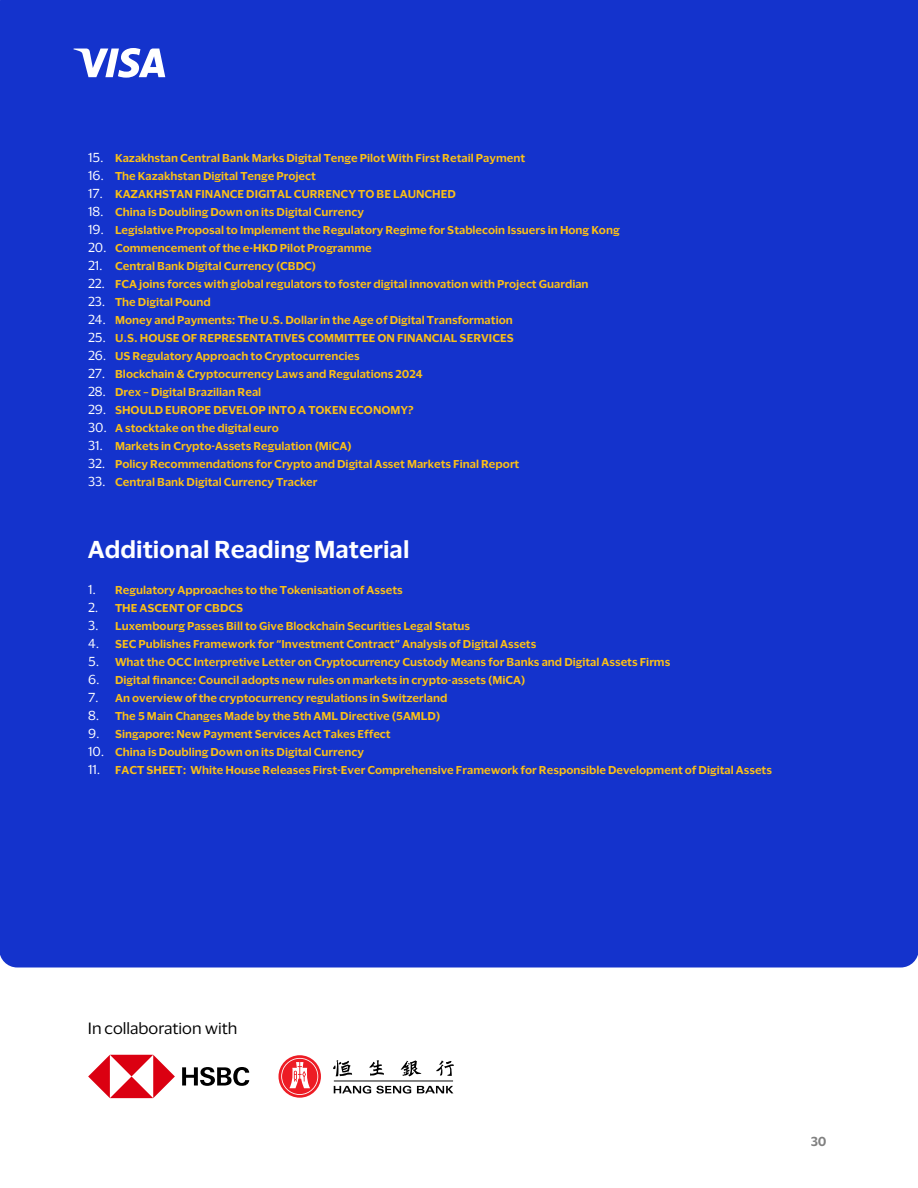
<style>
.page{position:relative;width:918px;height:1188px;background:#fff}
.page>*{position:absolute;margin:0;border:0;box-sizing:border-box;transform-origin:0 0}
.t1{font:600 22.5px "Visa Dialect";color:#fff}
.t2{font:15px "Visa Dialect";color:#000}
.t3{font:600 12px "Visa Dialect";color:#000}
.t4{font:600 10.5px "Visa Dialect";color:#fcc015}
.s1{font-weight:400;font-size:12px;color:#fff}
.s2{color:#fff}
</style>
<div class="page">
<svg style="left:279px;top:1055px;width:42px;height:43px"></svg>
<svg style="left:333px;top:1060px;width:121px;height:34px"></svg>
<svg style="left:281px;top:1058px;width:37px;height:37px"></svg>
<div style="left:0;top:0;width:918px;height:968px;background:#1433cc"></div>
<svg style="left:73px;top:48px;width:92px;height:30px"></svg>
<svg style="left:88px;top:1055px;width:87px;height:43px"></svg>
<svg style="left:182px;top:1067px;width:67px;height:19px"></svg>
<p class="t4" style="left:88px;top:150px;width:439px"><span class="s1">15.</span> Kazakhstan Central Bank Marks Digital Tenge Pilot With First Retail Payment</p>
<p class="t4" style="left:88px;top:168px;width:229px"><span class="s1">16.</span> The Kazakhstan Digital Tenge Project</p>
<p class="t4" style="left:88px;top:186px;width:369px"><span class="s1">17.</span> KAZAKHSTAN FINANCE DIGITAL CURRENCY TO BE LAUNCHED</p>
<p class="t4" style="left:88px;top:204px;width:277px"><span class="s1">18.</span> China is Doubling Down on its Digital Currency</p>
<p class="t4" style="left:88px;top:222px;width:533px"><span class="s1">19.</span> Legislative Proposal to Implement the Regulatory Regime for Stablecoin Issuers in Hong Kong</p>
<p class="t4" style="left:88px;top:240px;width:285px"><span class="s1">20.</span> Commencement of the e-HKD Pilot Programme</p>
<p class="t4" style="left:88px;top:258px;width:230px"><span class="s1">21.</span> Central Bank Digital Currency (CBDC)</p>
<p class="t4" style="left:88px;top:276px;width:502px"><span class="s1">22.</span> FCA joins forces with global regulators to foster digital innovation with Project Guardian</p>
<p class="t4" style="left:88px;top:294px;width:124px"><span class="s1">23.</span> The Digital Pound</p>
<p class="t4" style="left:88px;top:312px;width:426px"><span class="s1">24.</span> Money and Payments: The U.S. Dollar in the Age of Digital Transformation</p>
<p class="t4" style="left:88px;top:330px;width:427px"><span class="s1">25.</span> U.S. HOUSE OF REPRESENTATIVES COMMITTEE ON FINANCIAL SERVICES</p>
<p class="t4" style="left:88px;top:348px;width:273px"><span class="s1">26.</span> US Regulatory Approach to Cryptocurrencies</p>
<p class="t4" style="left:88px;top:366px;width:336px"><span class="s1">27.</span> Blockchain &amp; Cryptocurrency Laws and Regulations 2024</p>
<p class="t4" style="left:88px;top:384px;width:175px"><span class="s1">28.</span> Drex – Digital Brazilian Real</p>
<p class="t4" style="left:88px;top:402px;width:327px"><span class="s1">29.</span> SHOULD EUROPE DEVELOP INTO A TOKEN ECONOMY?</p>
<p class="t4" style="left:88px;top:420px;width:192px"><span class="s1">30.</span> A stocktake on the digital euro</p>
<p class="t4" style="left:88px;top:438px;width:265px"><span class="s1">31.</span> Markets in Crypto-Assets Regulation (MiCA)</p>
<p class="t4" style="left:88px;top:456px;width:433px"><span class="s1">32.</span> Policy Recommendations for Crypto and Digital Asset Markets Final Report</p>
<p class="t4" style="left:88px;top:474px;width:231px"><span class="s1">33.</span> Central Bank Digital Currency Tracker</p>
<h2 class="t1" style="left:88px;top:532px;width:323px">Additional Reading Material</h2>
<p class="t4" style="left:88px;top:582px;width:316px"><span class="s1">1.</span> Regulatory Approaches to the Tokenisation of Assets</p>
<p class="t4" style="left:88px;top:600px;width:157px"><span class="s1">2.</span> THE ASCENT OF CBDCS</p>
<p class="t4" style="left:88px;top:618px;width:383px"><span class="s1">3.</span> Luxembourg Passes Bill to Give Blockchain Securities Legal Status</p>
<p class="t4" style="left:88px;top:636px;width:450px"><span class="s1">4.</span> SEC Publishes Framework for “Investment Contract” Analysis of Digital Assets</p>
<p class="t4" style="left:88px;top:654px;width:584px"><span class="s1">5.</span> What the OCC Interpretive Letter on Cryptocurrency Custody Means for Banks and Digital Assets Firms</p>
<p class="t4" style="left:88px;top:672px;width:439px"><span class="s1">6.</span> Digital finance: Council adopts new rules on markets in crypto-assets (MiCA)</p>
<p class="t4" style="left:88px;top:690px;width:361px"><span class="s1">7.</span> An overview of the cryptocurrency regulations in Switzerland</p>
<p class="t4" style="left:88px;top:708px;width:354px"><span class="s1">8.</span> The 5 Main Changes Made by the 5th AML Directive (5AMLD)</p>
<p class="t4" style="left:88px;top:726px;width:304px"><span class="s1">9.</span> Singapore: New Payment Services Act Takes Effect</p>
<p class="t4" style="left:88px;top:744px;width:277px"><span class="s1">10.</span> China is Doubling Down on its Digital Currency</p>
<p class="t4" style="left:88px;top:762px;width:685px"><span class="s1">11.</span> FACT SHEET: White House Releases First-Ever Comprehensive Framework for Responsible Development of Digital Assets</p>
<h2 class="t2" style="left:88px;top:1017px;width:151px">In collaboration with</h2>
<p class="t3" style="left:811px;top:1132px;width:33px">30<span class="s2">27</span></p>
</div>
